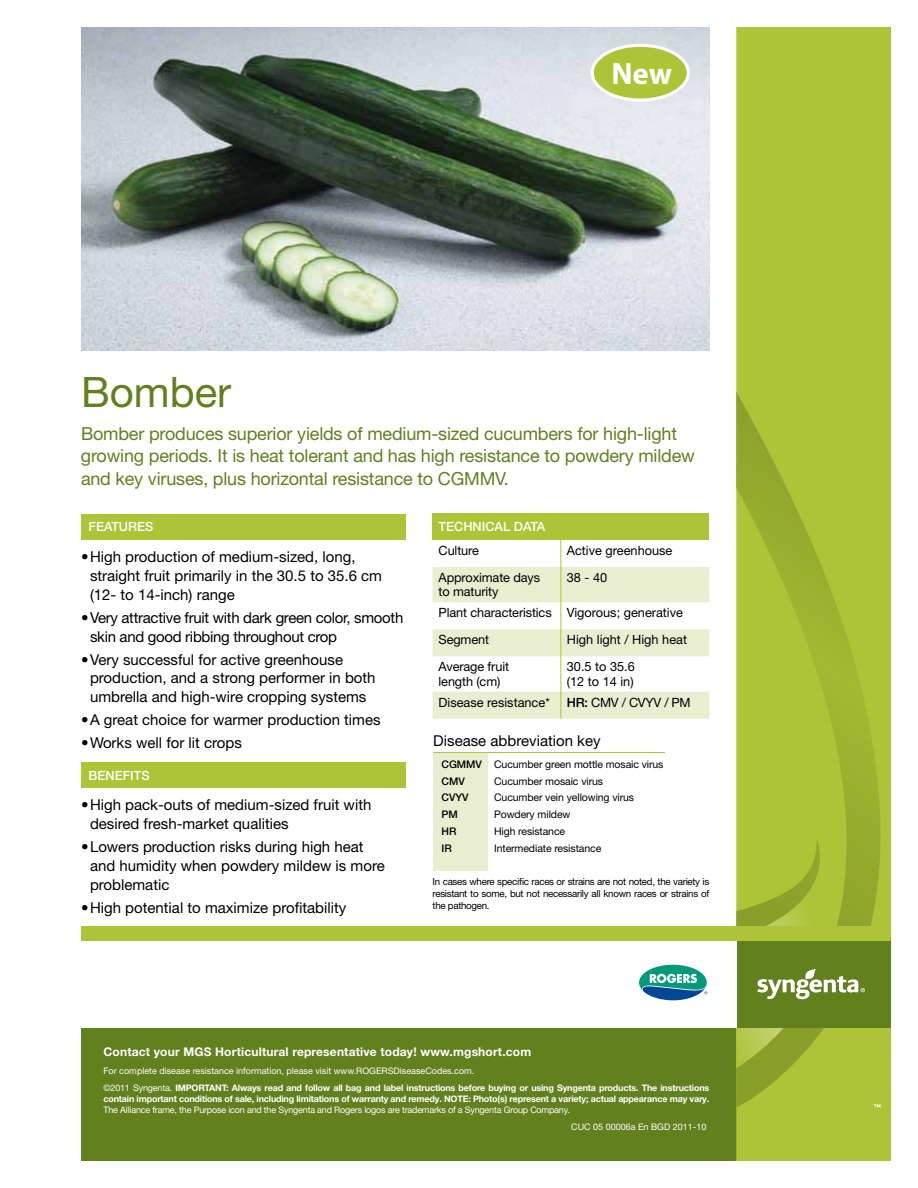
<style>
.page{position:relative;width:918px;height:1188px;background:#fff}
.page>*{position:absolute;margin:0;border:0;box-sizing:border-box;transform-origin:0 0}
.t1{font:42px "Helvetica Neue LT Pro";color:#62801e}
.t2{font:700 30.9px "Myriad Pro";color:#fff}
.t3{font:18px/22.5px "Helvetica Neue LT Pro";letter-spacing:-.01em;color:#62801e}
.t4{font:15px/18.8px "Helvetica Neue LT Pro";color:#000}
.t5{font:15px/18.8px "Helvetica Neue LT Pro";letter-spacing:-.02em;color:#000}
.t6{font:12.75px/14.2px "Helvetica Neue LT Pro";letter-spacing:-.01em;color:#000}
.t7{font:500 12.75px/24px "Helvetica Neue LT Pro";color:#fff}
.t8{font:700 12px "Helvetica Neue LT Pro";letter-spacing:.015em;color:#fff}
.t9{font:10.5px/17px "Helvetica Neue LT Pro";letter-spacing:-.01em;color:#000}
.t10{font:500 10.5px "Helvetica Neue LT Pro";color:#000}
.t11{font:9.75px/11.7px "Helvetica Neue LT Pro";letter-spacing:-.03em;color:#000;text-align:justify}
.t12{font:700 9px/17.2px "Helvetica Neue LT Pro";letter-spacing:-.02em;color:#fff}
.t13{font:9px "Helvetica Neue LT Pro";color:#fff}
.s1{font-weight:400;color:#000}
.s2{font-weight:500}
.s3{font-weight:400}
</style>
<div class="page">
<img style="left:81px;top:27px;width:628px;height:324px">
<div style="left:81px;top:1025px;width:664px;height:136px;background:#62801e"></div>
<div style="left:81px;top:514px;width:325px;height:25px;background:#acc435"></div>
<div style="left:81px;top:762px;width:325px;height:26px;background:#acc435"></div>
<div style="left:592px;top:45px;width:96px;height:55px;background:#acc435;border-radius:50%"></div>
<div style="left:591px;top:44px;width:99px;height:58px;border:3px solid #fff;border-radius:50%"></div>
<div style="left:736px;top:27px;width:155px;height:1134px;background:#acc435"></div>
<svg style="left:736px;top:392px;width:145px;height:715px"></svg>
<div style="left:736px;top:940px;width:155px;height:88px;background:#62801e"></div>
<div style="left:81px;top:940px;width:655px;height:88px;background:#fff"></div>
<div style="left:81px;top:926px;width:809px;height:14px;background:#acc435"></div>
<svg style="left:874px;top:1104px;width:7px;height:3px"></svg>
<svg style="left:736px;top:857px;width:129px;height:211px"></svg>
<svg style="left:639px;top:965px;width:68px;height:36px"></svg>
<div style="left:433px;top:513px;width:276px;height:27px;background:#acc435"></div>
<svg style="left:433px;top:540px;width:276px;height:179px"></svg>
<div style="left:433px;top:752px;width:55px;height:119px;background:#e9eed1"></div>
<hr style="left:433px;top:752px;width:232px;height:1px;background:#acc435">
<p class="t2" style="left:611px;top:53px;width:62px">New</p>
<p class="t1" style="left:81px;top:366px;width:152px">Bomber</p>
<p class="t3" style="left:81px;top:422px;width:615px">Bomber produces superior yields of medium-sized cucumbers for high-light growing periods. It is heat tolerant and has high resistance to powdery mildew and key viruses, plus horizontal resistance to CGMMV.</p>
<p class="t7" style="left:88px;top:515px;width:66px">FEATURES</p>
<p class="t4" style="left:90px;top:547px;width:294px;text-indent:-9px">• High production of medium-sized, long, straight fruit primarily in the 30.5 to 35.6 cm (12- to 14-inch) range</p>
<p class="t5" style="left:90px;top:608px;width:315px;text-indent:-9px">• Very attractive fruit with dark green color, smooth skin and good ribbing throughout crop</p>
<p class="t4" style="left:90px;top:650px;width:287px;text-indent:-9px">• Very successful for active greenhouse production, and a strong performer in both umbrella and high-wire cropping systems</p>
<p class="t4" style="left:81px;top:710px;width:301px">• A great choice for warmer production times</p>
<p class="t4" style="left:81px;top:733px;width:162px">• Works well for lit crops</p>
<p class="t7" style="left:88px;top:763px;width:63px">BENEFITS</p>
<p class="t4" style="left:90px;top:795px;width:283px;text-indent:-9px">• High pack-outs of medium-sized fruit with desired fresh-market qualities</p>
<p class="t4" style="left:90px;top:837px;width:296px;text-indent:-9px">• Lowers production risks during high heat and humidity when powdery mildew is more problematic</p>
<p class="t4" style="left:81px;top:898px;width:267px">• High potential to maximize profitability</p>
<p class="t7" style="left:439px;top:514px;width:108px">TECHNICAL DATA<br><span class="s1">Culture</span></p>
<p class="t6" style="left:567px;top:543px;width:107px">Active greenhouse</p>
<p class="t6" style="left:439px;top:570px;width:103px">Approximate days to maturity</p>
<p class="t6" style="left:567px;top:570px;width:42px">38 - 40</p>
<p class="t6" style="left:439px;top:599px;width:246px;line-height:27px">Plant characteristics Vigorous; generative<br>Segment</p>
<p class="t6" style="left:567px;top:632px;width:122px">High light / High heat</p>
<p class="t6" style="left:439px;top:660px;width:72px">Average fruit length (cm)</p>
<p class="t6" style="left:567px;top:660px;width:70px">30.5 to 35.6 (12 to 14 in)</p>
<p class="t6" style="left:439px;top:695px;width:113px">Disease resistance*</p>
<p class="t6" style="left:567px;top:695px;width:125px"><span class="s2">HR:</span> CMV / CVYV / PM</p>
<p class="t4" style="left:433px;top:731px;width:169px">Disease abbreviation key</p>
<p class="t9" style="left:442px;top:755px;width:223px"><span class="s2">CGMMV</span> Cucumber green mottle mosaic virus<br><span class="s2">CMV</span></p>
<p class="t9" style="left:494px;top:772px;width:110px">Cucumber mosaic virus</p>
<p class="t10" style="left:442px;top:791px;width:28px">CVYV</p>
<p class="t9" style="left:494px;top:789px;width:141px">Cucumber vein yellowing virus</p>
<p class="t10" style="left:442px;top:808px;width:18px">PM</p>
<p class="t9" style="left:494px;top:806px;width:78px">Powdery mildew</p>
<p class="t10" style="left:442px;top:825px;width:8px">HR</p>
<p class="t9" style="left:494px;top:823px;width:73px">High resistance</p>
<p class="t10" style="left:442px;top:842px;width:6px">IR</p>
<p class="t9" style="left:494px;top:840px;width:109px">Intermediate resistance</p>
<p class="t11" style="left:433px;top:876px;width:278px">In cases where specific races or strains are not noted, the variety is resistant to some, but not necessarily all known races or strains of the pathogen.</p>
<p class="t8" style="left:104px;top:1044px;width:429px">Contact your MGS Horticultural representative today! www.mgshort.com</p>
<p class="t12" style="left:104px;top:1062px;width:607px"><span class="s3">For complete disease resistance information, please visit www.ROGERSDiseaseCodes.com.<br>©2011 Syngenta.</span> IMPORTANT: Always read and follow all bag and label instructions before buying or using Syngenta products. The instructions</p>
<p class="t12" style="left:104px;top:1093px;width:607px;line-height:10.8px">contain important conditions of sale, including limitations of warranty and remedy. NOTE: Photo(s) represent a variety; actual appearance may vary.<br><span class="s3">The Alliance frame, the Purpose icon and the Syngenta and Rogers logos are trademarks of a Syngenta Group Company.</span></p>
<p class="t13" style="left:571px;top:1121px;width:137px">CUC 05 00006a En BGD 2011-10</p>
</div>
